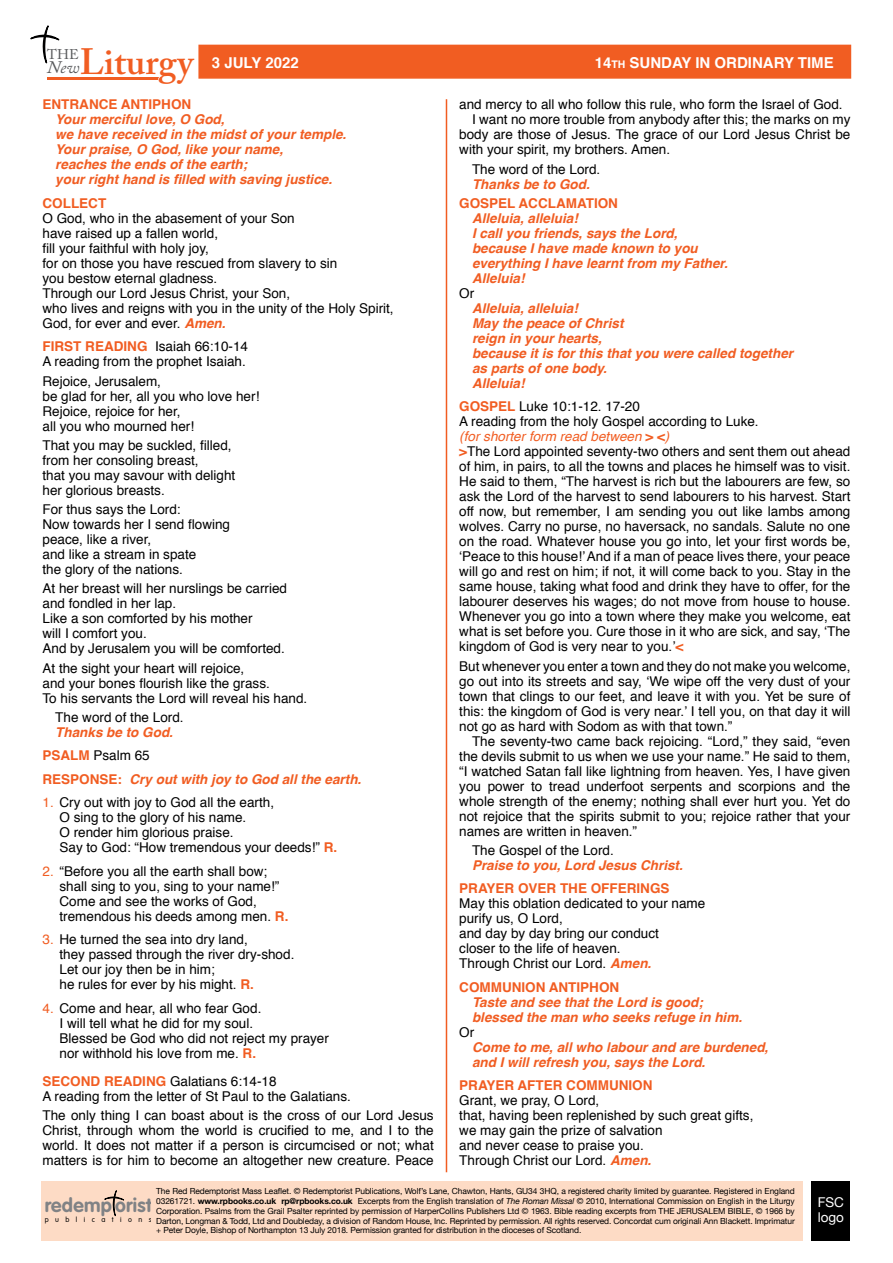
<style>
.page{position:relative;width:893px;height:1263px;background:#fff}
.page>*{position:absolute;margin:0;border:0;box-sizing:border-box;transform-origin:0 0}
.t1{font:600 36.45px "Adobe Caslon Pro";color:#f15d22}
.t2{font:700 19.35px "VAG Rounded";letter-spacing:.015em;color:#808285}
.t3{font:italic 17.55px "Adobe Caslon Pro";color:#58595b}
.t4{font:700 15px "Helvetica";color:#fff}
.t5{font:13.95px "Adobe Caslon Pro";color:#58595b}
.t6{font:13.5px/15px "Helvetica";color:#000}
.t7{font:italic 700 13.5px/15px "Helvetica";color:#f15d22}
.t8{font:700 13.5px "Helvetica";color:#f15d22}
.t9{font:13.5px/15px "Helvetica Neue";color:#fff}
.t10{font:8.4px/9.8px "Helvetica Neue";letter-spacing:-.01em;color:#000;text-align:justify}
.t11{font:300 7.2px "VAG Rounded";letter-spacing:.9em;color:#000}
.s1{font-size:10.5px}
.s2{font-weight:700;font-style:italic;color:#f15d22}
.s3{font-weight:700;color:#f15d22}
.s4{font-style:normal}
.s5{font-weight:400;font-style:normal;color:#000}
.s6{color:#f15d22}
.s7{font-style:italic;color:#f15d22}
.s8{font-weight:700}
.s9{font-style:italic}
</style>
<div class="page">
<div style="left:198px;top:45px;width:653px;height:34px;background:#f15d22;border:2px solid #f15d22"></div>
<hr style="left:446px;top:99px;width:1px;height:1073px;background:#f15d22">
<hr style="left:47px;top:77px;width:115px;height:3px;background:#f15d22">
<svg style="left:30px;top:25px;width:30px;height:39px"></svg>
<div style="left:41px;top:1181px;width:762px;height:60px;background:#fddbc5"></div>
<svg style="left:104px;top:1190px;width:20px;height:27px"></svg>
<div style="left:812px;top:1181px;width:38px;height:59px;background:#000"></div>
<h1 class="t1" style="left:80px;top:40px;width:115px">Liturgy</h1>
<p class="t4" style="left:212px;top:50px;width:88px">3 JULY 2022</p>
<p class="t4" style="left:595px;top:50px;width:241px">14<span class="s1">th</span> SUNDAY IN ORDINARY TIME</p>
<p class="t5" style="left:47px;top:46px;width:33px">THE</p>
<p class="t3" style="left:47px;top:57px;width:34px">New</p>
<p class="t8" style="left:43px;top:94px;width:150px">ENTRANCE ANTIPHON</p>
<p class="t7" style="left:55px;top:112px;width:293px">Your merciful love, O God,<br>we have received in the midst of your temple.<br>Your praise, O God, like your name,<br>reaches the ends of the earth;<br>your right hand is filled with saving justice.</p>
<p class="t8" style="left:43px;top:192px;width:65px">COLLECT</p>
<p class="t6" style="left:43px;top:211px;width:353px">O God, who in the abasement of your Son<br>have raised up a fallen world,<br>fill your faithful with holy joy,<br>for on those you have rescued from slavery to sin<br>you bestow eternal gladness.<br>Through our Lord Jesus Christ, your Son,<br>who lives and reigns with you in the unity of the Holy Spirit, God, for ever and ever. <span class="s2">Amen.</span></p>
<p class="t6" style="left:43px;top:339px;width:207px"><span class="s3">FIRST READING</span> Isaiah 66:10-14<br>A reading from the prophet Isaiah.</p>
<p class="t6" style="left:43px;top:374px;width:218px">Rejoice, Jerusalem,<br>be glad for her, all you who love her!<br>Rejoice, rejoice for her,<br>all you who mourned her!</p>
<p class="t6" style="left:43px;top:438px;width:194px">That you may be suckled, filled, from her consoling breast,<br>that you may savour with delight her glorious breasts.</p>
<p class="t6" style="left:43px;top:502px;width:189px">For thus says the Lord:<br>Now towards her I send flowing peace, like a river,<br>and like a stream in spate<br>the glory of the nations.</p>
<p class="t6" style="left:43px;top:581px;width:246px">At her breast will her nurslings be carried and fondled in her lap.<br>Like a son comforted by his mother<br>will I comfort you.<br>And by Jerusalem you will be comforted.</p>
<p class="t6" style="left:43px;top:661px;width:266px">At the sight your heart will rejoice,<br>and your bones flourish like the grass.<br>To his servants the Lord will reveal his hand.</p>
<p class="t6" style="left:55px;top:710px;width:130px">The word of the Lord.</p>
<p class="t7" style="left:43px;top:720px;width:320px;line-height:23.5px;text-indent:13px">Thanks be to God.<br><span class="s4">PSALM</span> <span class="s5">Psalm 65<br></span><span class="s4">RESPONSE:</span> Cry out with joy to God all the earth.</p>
<p class="t6" style="left:60px;top:795px;width:279px;text-indent:-17px"><span class="s6">1.</span> Cry out with joy to God all the earth,<br>O sing to the glory of his name.<br>O render him glorious praise.<br>Say to God: “How tremendous your deeds!” <span class="s3">R.</span></p>
<p class="t6" style="left:60px;top:864px;width:230px;text-indent:-17px"><span class="s6">2.</span> “Before you all the earth shall bow; shall sing to you, sing to your name!” Come and see the works of God, tremendous his deeds among men. <span class="s3">R.</span></p>
<p class="t6" style="left:60px;top:932px;width:236px;text-indent:-17px"><span class="s6">3.</span> He turned the sea into dry land,<br>they passed through the river dry-shod.<br>Let our joy then be in him;<br>he rules for ever by his might. <span class="s3">R.</span></p>
<p class="t6" style="left:60px;top:1001px;width:271px;text-indent:-17px"><span class="s6">4.</span> Come and hear, all who fear God.<br>I will tell what he did for my soul.<br>Blessed be God who did not reject my prayer nor withhold his love from me. <span class="s3">R.</span></p>
<p class="t6" style="left:43px;top:1074px;width:310px"><span class="s3">SECOND READING</span> Galatians 6:14-18<br>A reading from the letter of St Paul to the Galatians.</p>
<p class="t6" style="left:43px;top:1108px;width:393px;text-align:justify">The only thing I can boast about is the cross of our Lord Jesus Christ, through whom the world is crucified to me, and I to the world. It does not matter if a person is circumcised or not; what matters is for him to become an altogether new creature. Peace</p>
<p class="t6" style="left:459px;top:97px;width:385px">and mercy to all who follow this rule, who form the Israel of God.</p>
<p class="t6" style="left:472px;top:112px;width:380px">I want no more trouble from anybody after this; the marks on my</p>
<p class="t6" style="left:459px;top:127px;width:393px">body are those of Jesus. The grace of our Lord Jesus Christ be</p>
<p class="t6" style="left:459px;top:142px;width:212px">with your spirit, my brothers. Amen.</p>
<p class="t6" style="left:472px;top:162px;width:130px">The word of the Lord.</p>
<p class="t7" style="left:472px;top:176px;width:119px">Thanks be to God.</p>
<p class="t8" style="left:459px;top:192px;width:160px">GOSPEL ACCLAMATION</p>
<p class="t7" style="left:472px;top:211px;width:257px">Alleluia, alleluia!<br>I call you friends, says the Lord, because I have made known to you everything I have learnt from my Father.<br>Alleluia!</p>
<p class="t6" style="left:459px;top:286px;width:16px">Or</p>
<p class="t7" style="left:472px;top:301px;width:323px">Alleluia, alleluia!<br>May the peace of Christ<br>reign in your hearts,<br>because it is for this that you were called together as parts of one body.<br>Alleluia!</p>
<p class="t6" style="left:459px;top:399px;width:393px"><span class="s3">GOSPEL</span> Luke 10:1-12. 17-20<br>A reading from the holy Gospel according to Luke.<br><span class="s7">(for shorter form read between</span> <span class="s3">&gt; &lt;</span><span class="s7">)<br></span><span class="s3">&gt;</span>The Lord appointed seventy-two others and sent them out ahead of him, in pairs, to all the towns and places he himself was to visit.<br>He said to them, “The harvest is rich but the labourers are few, so ask the Lord of the harvest to send labourers to his harvest. Start off now, but remember, I am sending you out like lambs among wolves. Carry no purse, no haversack, no sandals. Salute no one on the road. Whatever house you go into, let your first words be, ‘Peace to this house!’ And if a man of peace lives there, your peace will go and rest on him; if not, it will come back to you. Stay in the same house, taking what food and drink they have to offer, for the labourer deserves his wages; do not move from house to house.<br>Whenever you go into a town where they make you welcome, eat what is set before you. Cure those in it who are sick, and say, ‘The kingdom of God is very near to you.’<span class="s3">&lt;</span></p>
<p class="t6" style="left:459px;top:659px;width:393px;text-align:justify">But whenever you enter a town and they do not make you welcome, go out into its streets and say, ‘We wipe off the very dust of your town that clings to our feet, and leave it with you. Yet be sure of this: the kingdom of God is very near.’ I tell you, on that day it will not go as hard with Sodom as with that town.”</p>
<p class="t6" style="left:459px;top:734px;width:393px;text-align:justify;text-indent:13px">The seventy-two came back rejoicing. “Lord,” they said, “even the devils submit to us when we use your name.” He said to them, “I watched Satan fall like lightning from heaven. Yes, I have given you power to tread underfoot serpents and scorpions and the whole strength of the enemy; nothing shall ever hurt you. Yet do not rejoice that the spirits submit to you; rejoice rather that your names are written in heaven.”</p>
<p class="t6" style="left:472px;top:843px;width:143px">The Gospel of the Lord.</p>
<p class="t7" style="left:472px;top:858px;width:212px">Praise to you, Lord Jesus Christ.</p>
<p class="t8" style="left:459px;top:878px;width:212px">PRAYER OVER THE OFFERINGS</p>
<p class="t6" style="left:459px;top:896px;width:248px">May this oblation dedicated to your name purify us, O Lord,<br>and day by day bring our conduct<br>closer to the life of heaven.<br>Through Christ our Lord. <span class="s2">Amen.</span></p>
<p class="t8" style="left:459px;top:976px;width:161px">COMMUNION ANTIPHON</p>
<p class="t7" style="left:472px;top:995px;width:272px">Taste and see that the Lord is good; blessed the man who seeks refuge in him.</p>
<p class="t6" style="left:459px;top:1025px;width:16px">Or</p>
<p class="t7" style="left:472px;top:1040px;width:298px">Come to me, all who labour and are burdened, and I will refresh you, says the Lord.</p>
<p class="t8" style="left:459px;top:1075px;width:195px">PRAYER AFTER COMMUNION</p>
<p class="t6" style="left:459px;top:1093px;width:296px">Grant, we pray, O Lord,<br>that, having been replenished by such great gifts, we may gain the prize of salvation<br>and never cease to praise you.<br>Through Christ our Lord. <span class="s2">Amen.</span></p>
<p class="t10" style="left:156px;top:1187px;width:640px">The Red Redemptorist Mass Leaflet. © Redemptorist Publications, Wolf’s Lane, Chawton, Hants, GU34 3HQ, a registered charity limited by guarantee. Registered in England 03261721. <span class="s8">www.rpbooks.co.uk rp@rpbooks.co.uk</span> Excerpts from the English translation of <span class="s9">The Roman Missal</span> © 2010, International Commission on English in the Liturgy Corporation. Psalms from the Grail Psalter reprinted by permission of HarperCollins Publishers Ltd © 1963. Bible reading excerpts from THE JERUSALEM BIBLE, © 1966 by Darton, Longman &amp; Todd, Ltd and Doubleday, a division of Random House, Inc. Reprinted by permission. All rights reserved. Concordat cum originali Ann Blackett. Imprimatur + Peter Doyle, Bishop of Northampton 13 July 2018. Permission granted for distribution in the dioceses of Scotland.</p>
<p class="t9" style="left:818px;top:1195px;width:28px">FSC logo</p>
<h2 class="t2" style="left:45px;top:1194px;width:109px">redemp orist</h2>
<p class="t11" style="left:45px;top:1215px;width:109px">publications</p>
</div>
